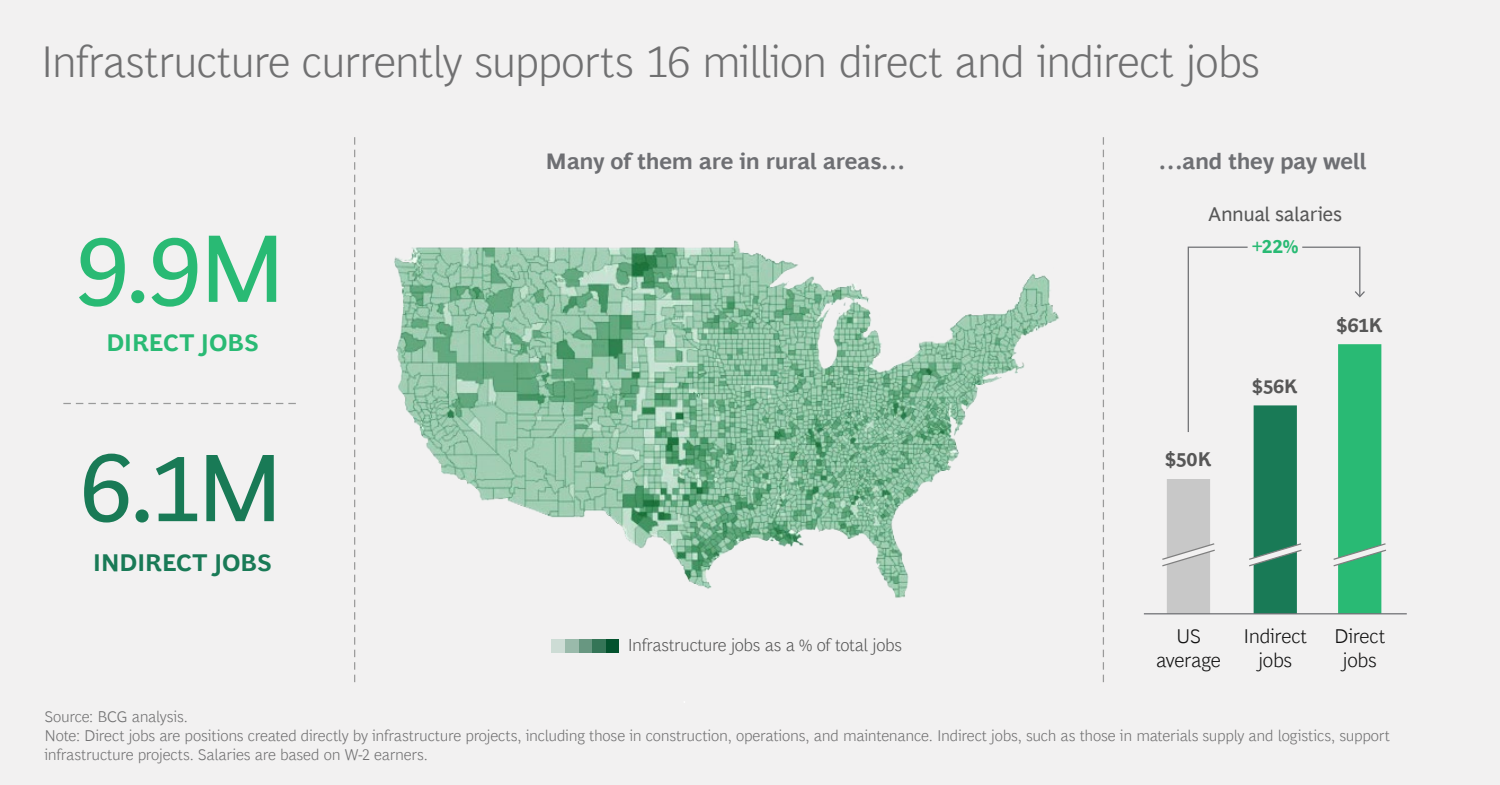
<style>
.page{position:relative;width:1500px;height:785px;background:#f2f1f1}
.page>*{position:absolute;margin:0;border:0;box-sizing:border-box;transform-origin:0 0}
.t1{font:97.38px "Henderson BCG Sans";color:#29ba74}
.t2{font:97.38px "Henderson BCG Sans";color:#197a56}
.t3{font:300 44.38px "Henderson BCG Sans";letter-spacing:-.025em;color:#707071}
.t4{font:700 24.25px "Henderson BCG Sans";letter-spacing:-.02em;color:#197a56}
.t5{font:700 24.25px "Henderson BCG Sans";letter-spacing:-.015em;color:#29ba74}
.t6{font:700 22.5px "Henderson BCG Sans";letter-spacing:-.015em;color:#6e6f73}
.t7{font:300 20px/23.9px "Henderson BCG Sans";letter-spacing:-.015em;color:#111;text-align:center}
.t8{font:20px "Henderson BCG Sans";letter-spacing:-.015em;color:#575757}
.t9{font:700 20px "Henderson BCG Sans";letter-spacing:.01em;color:#575757}
.t10{font:700 20px "Henderson BCG Sans";color:#29ba74}
.t11{font:700 19.62px "Henderson BCG Sans";color:#575757}
.t12{font:300 17.5px "Henderson BCG Sans";letter-spacing:-.02em;color:#575757}
.t13{font:300 15.75px/18.9px "Henderson BCG Sans";letter-spacing:-.015em;color:#707071}
</style>
<div class="page">
<hr style="left:1144px;top:613px;width:263px;height:1px;background:#6e6f73">
<svg style="left:1161px;top:246px;width:227px;height:368px"></svg>
<img style="left:394px;top:240px;width:665px;height:358px">
<div style="left:606px;top:639px;width:13px;height:14px;background:#03522d"></div>
<div style="left:592px;top:639px;width:14px;height:14px;background:#357557"></div>
<div style="left:578px;top:639px;width:14px;height:14px;background:#689781"></div>
<div style="left:565px;top:639px;width:13px;height:14px;background:#9abaab"></div>
<div style="left:551px;top:639px;width:14px;height:14px;background:#cddcd5"></div>
<svg style="left:63px;top:403px;width:233px;height:1px"></svg>
<svg style="left:354px;top:137px;width:1px;height:546px"></svg>
<svg style="left:1103px;top:137px;width:1px;height:546px"></svg>
<h2 class="t3" style="left:41px;top:29px;width:1221px">Infrastructure currently supports 16 million direct and indirect jobs</h2>
<h1 class="t1" style="left:78px;top:197px;width:210px">9.9M</h1>
<h3 class="t5" style="left:106px;top:325px;width:154px">DIRECT JOBS</h3>
<h1 class="t2" style="left:80px;top:416px;width:206px">6.1M</h1>
<h3 class="t4" style="left:93px;top:545px;width:180px">INDIRECT JOBS</h3>
<h3 class="t6" style="left:546px;top:145px;width:361px">Many of them are in rural areas…</h3>
<p class="t12" style="left:628px;top:633px;width:276px">Infrastructure jobs as a % of total jobs</p>
<h3 class="t6" style="left:1159px;top:145px;width:209px">…and they pay well</h3>
<p class="t8" style="left:1209px;top:200px;width:135px">Annual salaries</p>
<p class="t9" style="left:1166px;top:445px;width:48px">$50K</p>
<p class="t10" style="left:1252px;top:232px;width:48px">+22%</p>
<p class="t11" style="left:1253px;top:372px;width:47px">$56K</p>
<p class="t9" style="left:1337px;top:310px;width:47px">$61K</p>
<p class="t7" style="left:1156px;top:623px;width:66px">US average</p>
<p class="t7" style="left:1244px;top:623px;width:65px">Indirect jobs</p>
<p class="t7" style="left:1334px;top:623px;width:53px">Direct jobs</p>
<p class="t13" style="left:44px;top:706px;width:1347px">Source: BCG analysis.<br>Note: Direct jobs are positions created directly by infrastructure projects, including those in construction, operations, and maintenance. Indirect jobs, such as those in materials supply and logistics, support infrastructure projects. Salaries are based on W-2 earners.</p>
</div>
